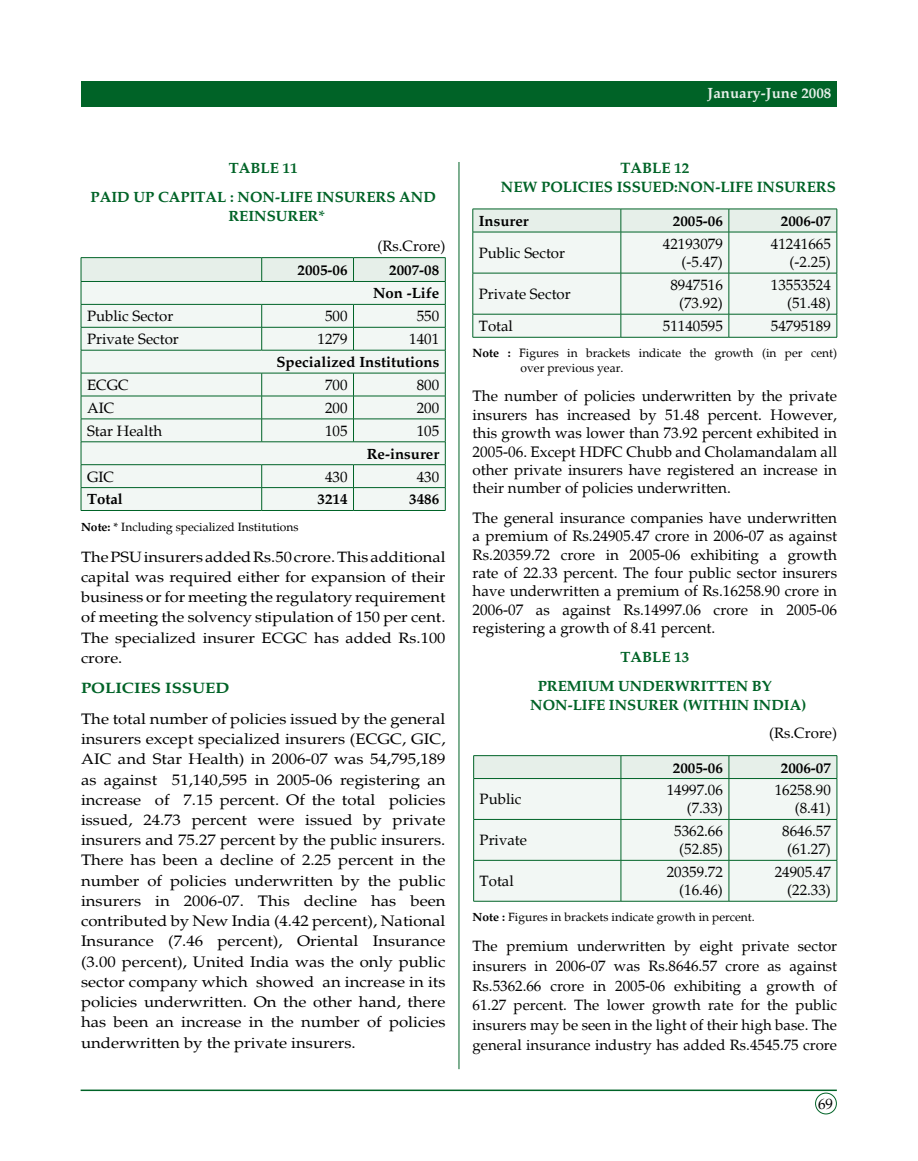
<style>
.page{position:relative;width:918px;height:1161px;background:#fff}
.page>*{position:absolute;margin:0;border:0;box-sizing:border-box;transform-origin:0 0}
.t1{font:15.15px/20.2px "Palatino";color:#000;text-align:justify;scale:1.1 1}
.t2{font:15.15px/18.5px "Palatino";color:#000;text-align:justify}
.t3{font:700 15.15px/18.5px "Palatino";color:#006327}
.t4{font:700 15.15px "Palatino";color:#006327;scale:1.1 1}
.t5{font:15px/18px "Palatino";color:#000;text-align:right}
.t6{font:15px/20.2px "Palatino";color:#000;text-align:justify;scale:1.1 1}
.t7{font:700 15px/29.5px "Palatino";color:#006327;text-align:center}
.t8{font:700 15px/23.9px "Palatino";color:#000;text-align:right}
.t9{font:700 15px "Palatino";color:#e6efe9}
.t10{font:12.15px/14.7px "Palatino";color:#000}
.t11{font:12px "Palatino";color:#000}
.s1{font-weight:700}
</style>
<div class="page">
<div style="left:81px;top:81px;width:756px;height:25px;background:#006327"></div>
<hr style="left:81px;top:1090px;width:756px;height:1px;background:#006327">
<hr style="left:459px;top:162px;width:1px;height:907px;background:#006327">
<div style="left:815px;top:1093px;width:22px;height:21px;border:1px solid #006327;border-radius:50%"></div>
<hr style="left:81px;top:257px;width:181px;height:1px;background:#006327">
<hr style="left:262px;top:257px;width:92px;height:1px;background:#006327">
<hr style="left:354px;top:257px;width:92px;height:1px;background:#006327">
<svg style="left:81px;top:258px;width:365px;height:252px"></svg>
<hr style="left:81px;top:510px;width:181px;height:1px;background:#006327">
<hr style="left:262px;top:510px;width:92px;height:1px;background:#006327">
<hr style="left:354px;top:510px;width:92px;height:1px;background:#006327">
<svg style="left:473px;top:209px;width:365px;height:128px"></svg>
<hr style="left:473px;top:337px;width:148px;height:1px;background:#006327">
<hr style="left:621px;top:337px;width:108px;height:1px;background:#006327">
<hr style="left:729px;top:337px;width:108px;height:1px;background:#006327">
<div style="left:474px;top:779px;width:363px;height:122px;background:#f2f7f4"></div>
<hr style="left:473px;top:755px;width:148px;height:1px;background:#006327">
<hr style="left:621px;top:755px;width:108px;height:1px;background:#006327">
<hr style="left:729px;top:755px;width:108px;height:1px;background:#006327">
<div style="left:473px;top:756px;width:365px;height:23px;background:#e6efe9"></div>
<hr style="left:473px;top:778px;width:148px;height:1px;background:#006327">
<hr style="left:473px;top:779px;width:1px;height:40px;background:#006327">
<hr style="left:621px;top:778px;width:108px;height:1px;background:#006327">
<hr style="left:621px;top:779px;width:1px;height:40px;background:#006327">
<hr style="left:729px;top:778px;width:108px;height:1px;background:#006327">
<hr style="left:729px;top:779px;width:1px;height:40px;background:#006327">
<hr style="left:837px;top:779px;width:1px;height:40px;background:#006327">
<hr style="left:473px;top:819px;width:148px;height:1px;background:#006327">
<hr style="left:473px;top:820px;width:1px;height:40px;background:#006327">
<hr style="left:621px;top:819px;width:108px;height:1px;background:#006327">
<hr style="left:621px;top:820px;width:1px;height:40px;background:#006327">
<hr style="left:729px;top:819px;width:108px;height:1px;background:#006327">
<hr style="left:729px;top:820px;width:1px;height:40px;background:#006327">
<hr style="left:837px;top:820px;width:1px;height:40px;background:#006327">
<hr style="left:473px;top:860px;width:148px;height:1px;background:#006327">
<hr style="left:473px;top:861px;width:1px;height:40px;background:#006327">
<hr style="left:621px;top:860px;width:108px;height:1px;background:#006327">
<hr style="left:621px;top:861px;width:1px;height:40px;background:#006327">
<hr style="left:729px;top:860px;width:108px;height:1px;background:#006327">
<hr style="left:729px;top:861px;width:1px;height:40px;background:#006327">
<hr style="left:837px;top:861px;width:1px;height:40px;background:#006327">
<hr style="left:473px;top:901px;width:148px;height:1px;background:#006327">
<hr style="left:621px;top:901px;width:108px;height:1px;background:#006327">
<hr style="left:729px;top:901px;width:108px;height:1px;background:#006327">
<p class="t7" style="left:91px;top:153px;width:347px">TABLE 11<br>PAID UP CAPITAL : NON-LIFE INSURERS AND</p>
<p class="t7" style="left:228px;top:201px;width:98px">REINSURER*</p>
<p class="t5" style="left:378px;top:237px;width:69px">(Rs.Crore)</p>
<p class="t8" style="left:298px;top:258px;width:51px">2005-06</p>
<p class="t8" style="left:373px;top:258px;width:68px">2007-08<br>Non -Life</p>
<p class="t5" style="left:87px;top:308px;width:88px">Public Sector</p>
<p class="t5" style="left:325px;top:308px;width:24px">500</p>
<p class="t5" style="left:417px;top:308px;width:24px">550</p>
<p class="t5" style="left:87px;top:330px;width:93px">Private Sector</p>
<p class="t5" style="left:318px;top:330px;width:31px">1279</p>
<p class="t5" style="left:409px;top:330px;width:31px">1401</p>
<p class="t8" style="left:276px;top:350px;width:164px">Specialized Institutions</p>
<p class="t5" style="left:87px;top:376px;width:43px">ECGC</p>
<p class="t5" style="left:325px;top:376px;width:24px">700</p>
<p class="t5" style="left:417px;top:376px;width:24px">800</p>
<p class="t5" style="left:87px;top:399px;width:29px">AIC</p>
<p class="t5" style="left:325px;top:399px;width:24px">200</p>
<p class="t5" style="left:417px;top:399px;width:24px">200</p>
<p class="t5" style="left:87px;top:422px;width:77px">Star Health</p>
<p class="t5" style="left:325px;top:422px;width:24px">105</p>
<p class="t5" style="left:417px;top:422px;width:24px">105</p>
<p class="t8" style="left:367px;top:442px;width:74px">Re-insurer</p>
<p class="t5" style="left:87px;top:468px;width:29px">GIC</p>
<p class="t5" style="left:325px;top:468px;width:24px">430</p>
<p class="t5" style="left:417px;top:468px;width:24px">430</p>
<p class="t8" style="left:87px;top:488px;width:37px">Total</p>
<p class="t8" style="left:318px;top:488px;width:31px">3214</p>
<p class="t8" style="left:409px;top:488px;width:31px">3486</p>
<p class="t11" style="left:81px;top:520px;width:219px"><span class="s1">Note:</span> * Including specialized Institutions</p>
<p class="t6" style="left:81px;top:547px;width:333px">The PSU insurers added Rs.50 crore. This additional capital was required either for expansion of their business or for meeting the regulatory requirement of meeting the solvency stipulation of 150 per cent.<br>The specialized insurer ECGC has added Rs.100 crore.</p>
<p class="t4" style="left:81px;top:679px;width:20px">Policies</p>
<p class="t4" style="left:165px;top:679px;width:18px">Issued</p>
<p class="t1" style="left:81px;top:709px;width:333px">The total number of policies issued by the general insurers except specialized insurers (ECGC, GIC, AIC and Star Health) in 2006-07 was 54,795,189 as against 51,140,595 in 2005-06 registering an increase of 7.15 percent. Of the total policies issued, 24.73 percent were issued by private insurers and 75.27 percent by the public insurers.<br>There has been a decline of 2.25 percent in the number of policies underwritten by the public insurers in 2006-07. This decline has been contributed by New India (4.42 percent), National Insurance (7.46 percent), Oriental Insurance (3.00 percent), United India was the only public sector company which showed an increase in its policies underwritten. On the other hand, there has been an increase in the number of policies underwritten by the private insurers.</p>
<p class="t9" style="left:708px;top:84px;width:125px">January-June 2008</p>
<p class="t3" style="left:501px;top:159px;width:336px;text-indent:120px">TABLE 12<br>NEW POLICIES ISSUED:NON-LIFE INSURERS</p>
<p class="t8" style="left:479px;top:209px;width:51px">Insurer</p>
<p class="t8" style="left:673px;top:209px;width:51px">2005-06</p>
<p class="t8" style="left:781px;top:209px;width:51px">2006-07</p>
<p class="t5" style="left:479px;top:244px;width:88px">Public Sector</p>
<p class="t5" style="left:663px;top:235px;width:61px">42193079 (-5.47)</p>
<p class="t5" style="left:771px;top:235px;width:61px">41241665 (-2.25)</p>
<p class="t5" style="left:479px;top:285px;width:93px">Private Sector</p>
<p class="t5" style="left:670px;top:276px;width:54px;text-align:center">8947516 (73.92)</p>
<p class="t5" style="left:771px;top:276px;width:62px">13553524 (51.48)</p>
<p class="t5" style="left:479px;top:317px;width:36px">Total</p>
<p class="t5" style="left:663px;top:317px;width:61px">51140595</p>
<p class="t5" style="left:771px;top:317px;width:61px">54795189</p>
<p class="t10" style="left:521px;top:346px;width:318px;text-indent:-48px"><span class="s1">Note :</span> Figures in brackets indicate the growth (in per cent) over previous year.</p>
<p class="t2" style="left:473px;top:387px;width:366px">The number of policies underwritten by the private insurers has increased by 51.48 percent. However, this growth was lower than 73.92 percent exhibited in 2005-06. Except HDFC Chubb and Cholamandalam all other private insurers have registered an increase in their number of policies underwritten.</p>
<p class="t2" style="left:473px;top:509px;width:366px">The general insurance companies have underwritten a premium of Rs.24905.47 crore in 2006-07 as against Rs.20359.72 crore in 2005-06 exhibiting a growth rate of 22.33 percent. The four public sector insurers have underwritten a premium of Rs.16258.90 crore in 2006-07 as against Rs.14997.06 crore in 2005-06 registering a growth of 8.41 percent.</p>
<p class="t7" style="left:538px;top:643px;width:236px;line-height:29px">TABLE 13<br>PREMIUM UNDERWRITTEN BY</p>
<p class="t7" style="left:530px;top:690px;width:278px">NON-LIFE INSURER (WITHIN INDIA)</p>
<p class="t5" style="left:769px;top:725px;width:69px">(Rs.Crore)</p>
<p class="t8" style="left:673px;top:756px;width:51px">2005-06</p>
<p class="t8" style="left:781px;top:756px;width:51px">2006-07</p>
<p class="t5" style="left:480px;top:791px;width:43px">Public</p>
<p class="t5" style="left:667px;top:782px;width:58px">14997.06 (7.33)</p>
<p class="t5" style="left:775px;top:782px;width:58px">16258.90 (8.41)</p>
<p class="t5" style="left:480px;top:832px;width:49px">Private</p>
<p class="t5" style="left:674px;top:823px;width:50px;text-align:center">5362.66 (52.85)</p>
<p class="t5" style="left:782px;top:823px;width:50px;text-align:center">8646.57 (61.27)</p>
<p class="t5" style="left:480px;top:873px;width:36px">Total</p>
<p class="t5" style="left:667px;top:864px;width:58px">20359.72 (16.46)</p>
<p class="t5" style="left:775px;top:864px;width:58px">24905.47 (22.33)</p>
<p class="t11" style="left:473px;top:910px;width:284px"><span class="s1">Note :</span> Figures in brackets indicate growth in percent.</p>
<p class="t5" style="left:473px;top:937px;width:366px;line-height:19.6px;text-align:justify">The premium underwritten by eight private sector insurers in 2006-07 was Rs.8646.57 crore as against Rs.5362.66 crore in 2005-06 exhibiting a growth of 61.27 percent. The lower growth rate for the public insurers may be seen in the light of their high base. The general insurance industry has added Rs.4545.75 crore</p>
<p class="t5" style="left:818px;top:1095px;width:16px">69</p>
</div>
